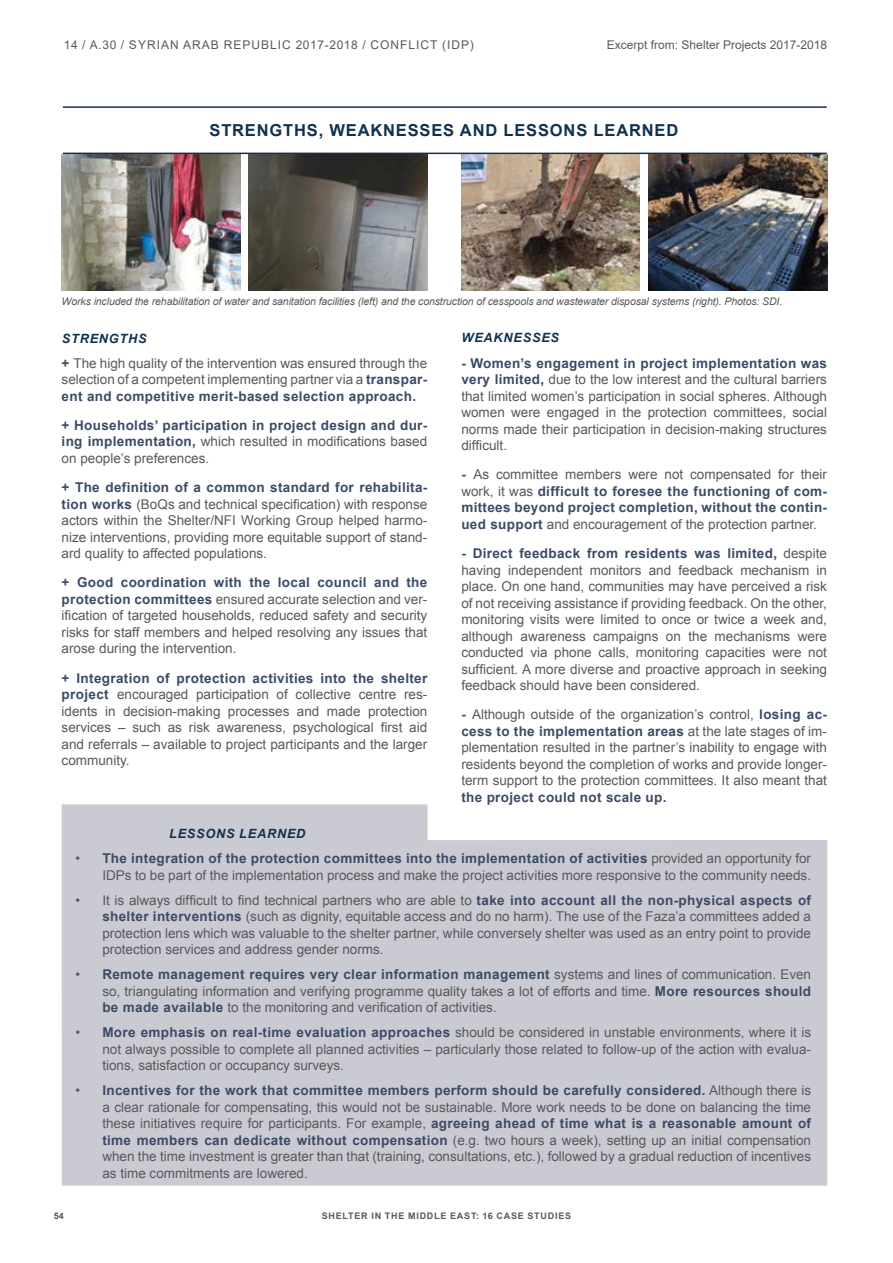
<style>
.page{position:relative;width:893px;height:1263px;background:#fff}
.page>*{position:absolute;margin:0;border:0;box-sizing:border-box;transform-origin:0 0}
.t1{font:700 16.5px "Arial";letter-spacing:.05em;color:#12314f}
.t2{font:13.5px/16.5px "Arial";color:#58595b;text-align:justify}
.t3{font:700 13.5px/16.5px "Arial";letter-spacing:.025em;color:#3c4b65;text-align:justify}
.t4{font:italic 700 12.75px "Arial";letter-spacing:.06em;color:#12314f}
.t5{font:12px "Arial";color:#58595b}
.t6{font:700 12px "Arial";letter-spacing:.025em;color:#58595b}
.t7{font:12px "Arial";letter-spacing:.05em;color:#58595b}
.t8{font:italic 10.5px "Arial";letter-spacing:-.01em;color:#58595b}
.t9{font:700 9px "Arial";letter-spacing:.085em;color:#58595b}
.s1{font-weight:700;color:#3c4b65}
.s2{font-weight:400;color:#58595b}
</style>
<div class="page">
<div style="left:62px;top:804px;width:765px;height:381px;background:#cacad3"></div>
<img style="left:62px;top:154px;width:178px;height:136px">
<img style="left:249px;top:154px;width:178px;height:136px">
<img style="left:461px;top:154px;width:179px;height:136px">
<img style="left:648px;top:154px;width:179px;height:136px">
<hr style="left:63px;top:106px;width:764px;height:2px;background:#12314f">
<hr style="left:63px;top:153px;width:764px;height:1px;background:#12314f">
<p class="t5" style="left:64px;top:36px;width:75px">14 / a.30 / syrian</p>
<p class="t5" style="left:183px;top:36px;width:10px">arab</p>
<p class="t5" style="left:224px;top:36px;width:10px">republic</p>
<p class="t7" style="left:296px;top:36px;width:85px">2017-2018 / conflict</p>
<p class="t5" style="left:442px;top:36px;width:13px">(idp</p>
<p class="t5" style="left:470px;top:36px;width:5px">)</p>
<p class="t5" style="left:607px;top:36px;width:222px">Excerpt from: Shelter Projects 2017-2018</p>
<p class="t1" style="left:209px;top:119px;width:470px">STRENGTHS, WEAKNESSES AND LESSONS LEARNED</p>
<p class="t8" style="left:62px;top:294px;width:722px">Works included the rehabilitation of water and sanitation facilities (left) and the construction of cesspools and wastewater disposal systems (right). Photos: SDI.</p>
<p class="t4" style="left:62px;top:329px;width:86px">STRENGTHS</p>
<p class="t2" style="left:62px;top:355px;width:367px"><span class="s1">+</span> the high quality of the intervention was ensured through the selection of a competent implementing partner via a <span class="s1">transpar&shy;ent and competitive merit-based selection approach.</span></p>
<p class="t3" style="left:62px;top:417px;width:367px">+ Households’ participation in project design and dur&shy;ing implementation, <span class="s2">which resulted in modifications based on people’s preferences.</span></p>
<p class="t2" style="left:62px;top:479px;width:367px"><span class="s1">+ The definition of a common standard for rehabilita&shy;tion works</span> (BoQs and technical specification) with response actors within the Shelter/NfI Working Group helped harmo&shy;nize interventions, providing more equitable support of stand&shy;ard quality to affected populations.</p>
<p class="t2" style="left:62px;top:574px;width:367px"><span class="s1">+ Good coordination with the local council and the protection committees</span> ensured accurate selection and ver&shy;ification of targeted households, reduced safety and security risks for staff members and helped resolving any issues that arose during the intervention.</p>
<p class="t2" style="left:62px;top:670px;width:367px"><span class="s1">+ Integration of protection activities into the shelter project</span> encouraged participation of collective centre res&shy;idents in decision-making processes and made protection services – such as risk awareness, psychological first aid and referrals – available to project participants and the larger community.</p>
<p class="t4" style="left:462px;top:329px;width:99px">WEAKNESSES</p>
<p class="t2" style="left:461px;top:355px;width:367px"><span class="s1">- Women’s engagement in project implementation was very limited,</span> due to the low interest and the cultural barriers that limited women’s participation in social spheres. Although women were engaged in the protection committees, social norms made their participation in decision-making structures difficult.</p>
<p class="t3" style="left:461px;top:467px;width:367px">- <span class="s2">As committee members were not compensated for their work, it was</span> difficult to foresee the functioning of com&shy;mittees beyond project completion, without the contin&shy;ued support <span class="s2">and encouragement of the protection partner.</span></p>
<p class="t2" style="left:461px;top:545px;width:367px"><span class="s1">- Direct feedback from residents was limited,</span> despite having independent monitors and feedback mechanism in place. on one hand, communities may have perceived a risk of not receiving assistance if providing feedback. on the other, monitoring visits were limited to once or twice a week and, although awareness campaigns on the mechanisms were conducted via phone calls, monitoring capacities were not sufficient. A more diverse and proactive approach in seeking feedback should have been considered.</p>
<p class="t2" style="left:461px;top:706px;width:367px"><span class="s1">-</span> Although outside of the organization’s control, <span class="s1">losing ac&shy;cess to the implementation areas</span> at the late stages of im&shy;plementation resulted in the partner’s inability to engage with residents beyond the completion of works and provide longer&shy;term support to the protection committees. It also meant that</p>
<p class="t3" style="left:461px;top:789px;width:207px">the project could not scale up.</p>
<p class="t9" style="left:54px;top:1210px;width:12px">54</p>
<p class="t4" style="left:169px;top:825px;width:138px">LESSONS LEARNED</p>
<p class="t2" style="left:75px;top:850px;width:737px;text-align:right">• <span class="s1">The integration of the protection committees into the implementation of activities</span> provided an opportunity for<br>IDPs to be part of the implementation process and make the project activities more responsive to the community needs.</p>
<p class="t2" style="left:102px;top:892px;width:710px;text-indent:-27px">• It is always difficult to find technical partners who are able to <span class="s1">take into account all the non-physical aspects of shelter interventions</span> (such as dignity, equitable access and do no harm). the use of the faza’a committees added a protection lens which was valuable to the shelter partner, while conversely shelter was used as an entry point to provide protection services and address gender norms.</p>
<p class="t2" style="left:102px;top:966px;width:710px;text-indent:-27px">• <span class="s1">Remote management requires very clear information management</span> systems and lines of communication. Even so, triangulating information and verifying programme quality takes a lot of efforts and time. <span class="s1">More resources should be made available</span> to the monitoring and verification of activities.</p>
<p class="t2" style="left:102px;top:1024px;width:710px;text-indent:-27px">• <span class="s1">More emphasis on real-time evaluation approaches</span> should be considered in unstable environments, where it is not always possible to complete all planned activities – particularly those related to follow-up of the action with evalua&shy;tions, satisfaction or occupancy surveys.</p>
<p class="t2" style="left:102px;top:1082px;width:710px;text-indent:-27px">• <span class="s1">Incentives for the work that committee members perform should be carefully considered.</span> Although there is a clear rationale for compensating, this would not be sustainable. More work needs to be done on balancing the time these initiatives require for participants. for example, <span class="s1">agreeing ahead of time what is a reasonable amount of time members can dedicate without compensation</span> (e.g. two hours a week), setting up an initial compensation when the time investment is greater than that (training, consultations, etc.), followed by a gradual reduction of incentives as time commitments are lowered.</p>
<p class="t6" style="left:371px;top:1203px;width:148px">www.shelterprojects.org</p>
<p class="t9" style="left:322px;top:1210px;width:251px">SHELTER IN THE MIDDLE EAST: 16 CASE STUDIES</p>
</div>
